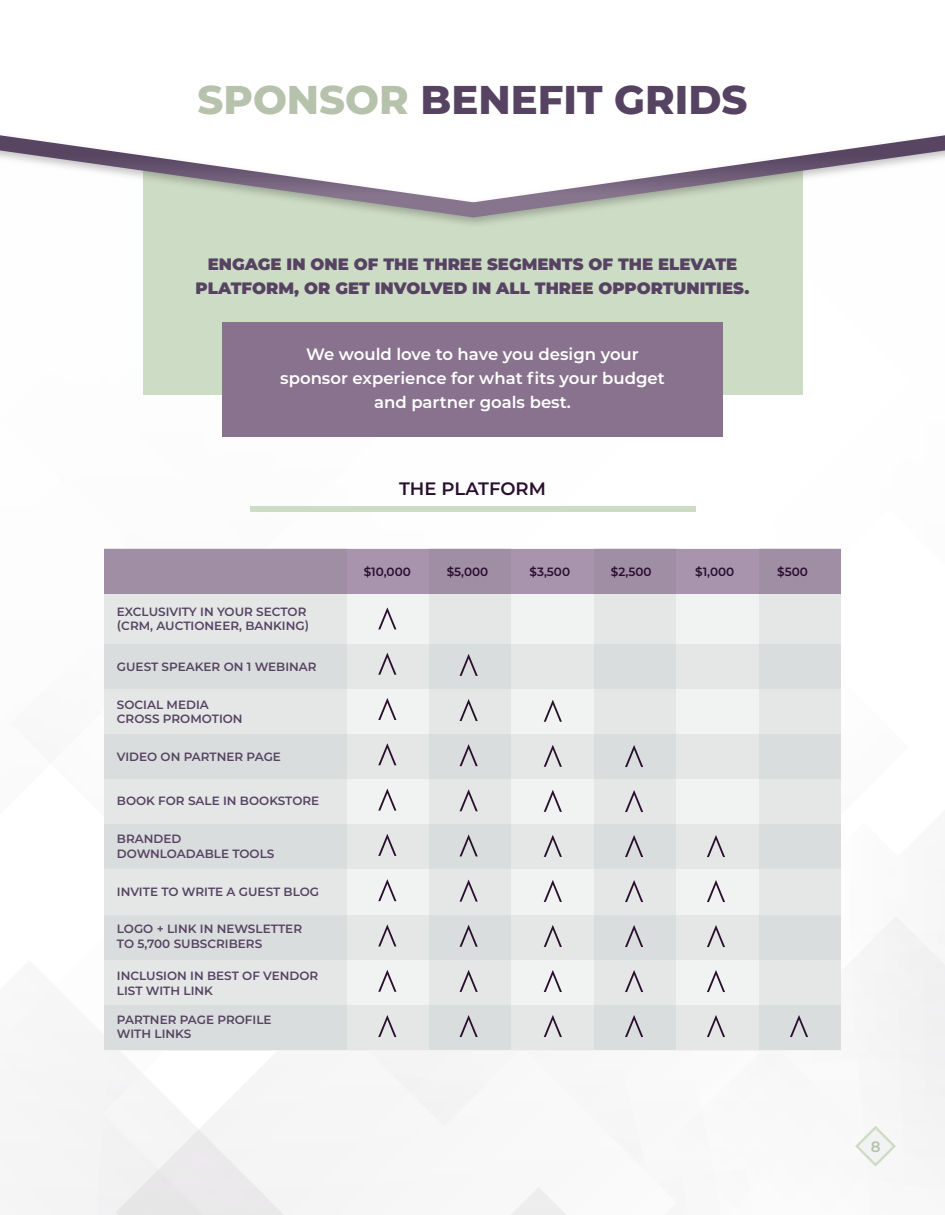
<style>
.page{position:relative;width:945px;height:1215px;background:#fff}
.page>*{position:absolute;margin:0;border:0;box-sizing:border-box;transform-origin:0 0}
.t1{font:800 40.05px "Montserrat";color:#564362}
.t2{font:600 18px "Montserrat";color:#290f2d}
.t3{font:600 16.5px/24px "Montserrat";color:#fff;text-align:center}
.t4{font:900 16.5px/24px "Montserrat";color:#564362;text-align:center}
.t5{font:600 15px "Montserrat";color:#b6c2ab}
.t6{font:600 12px/14.4px "Montserrat";color:#564362}
.t7{font:600 12px "Montserrat";color:#290f2d}
.s1{color:#b6c2ab}
</style>
<div class="page">
<svg style="left:855px;top:1125px;width:41px;height:42px"></svg>
<div style="left:143px;top:146px;width:659px;height:249px;background:#cddcc5"></div>
<svg style="left:0;top:135px;width:945px;height:90px"></svg>
<div style="left:222px;top:322px;width:501px;height:115px;background:#88728d"></div>
<div style="left:250px;top:506px;width:445px;height:5px;background:#cddcc5"></div>
<div style="left:104px;top:549px;width:737px;height:502px;background:#f1f2f2"></div>
<div style="left:104px;top:549px;width:243px;height:501px;background:#e5e7e7"></div>
<div style="left:429px;top:549px;width:82px;height:501px;background:#e5e7e7"></div>
<div style="left:594px;top:549px;width:82px;height:501px;background:#e5e7e7"></div>
<div style="left:759px;top:549px;width:82px;height:501px;background:#e5e7e7"></div>
<div style="left:104px;top:549px;width:737px;height:44px;background:#9f8ea4"></div>
<div style="left:104px;top:644px;width:737px;height:45px;background:#dadddd"></div>
<div style="left:104px;top:734px;width:737px;height:45px;background:#dadddd"></div>
<div style="left:104px;top:825px;width:737px;height:44px;background:#dadddd"></div>
<div style="left:104px;top:915px;width:737px;height:45px;background:#dadddd"></div>
<div style="left:104px;top:1005px;width:737px;height:45px;background:#dadddd"></div>
<svg style="left:378px;top:608px;width:18px;height:21px"></svg>
<svg style="left:378px;top:653px;width:18px;height:22px"></svg>
<svg style="left:378px;top:698px;width:18px;height:22px"></svg>
<svg style="left:378px;top:743px;width:18px;height:22px"></svg>
<svg style="left:378px;top:789px;width:18px;height:22px"></svg>
<svg style="left:378px;top:834px;width:18px;height:22px"></svg>
<svg style="left:378px;top:879px;width:18px;height:22px"></svg>
<svg style="left:378px;top:925px;width:18px;height:21px"></svg>
<svg style="left:378px;top:970px;width:18px;height:22px"></svg>
<svg style="left:378px;top:1015px;width:18px;height:22px"></svg>
<svg style="left:460px;top:654px;width:18px;height:22px"></svg>
<svg style="left:460px;top:699px;width:18px;height:22px"></svg>
<svg style="left:460px;top:744px;width:18px;height:22px"></svg>
<svg style="left:460px;top:789px;width:18px;height:22px"></svg>
<svg style="left:460px;top:835px;width:18px;height:21px"></svg>
<svg style="left:460px;top:880px;width:18px;height:22px"></svg>
<svg style="left:460px;top:925px;width:18px;height:22px"></svg>
<svg style="left:460px;top:970px;width:18px;height:22px"></svg>
<svg style="left:460px;top:1015px;width:18px;height:22px"></svg>
<svg style="left:544px;top:700px;width:18px;height:22px"></svg>
<svg style="left:544px;top:745px;width:18px;height:22px"></svg>
<svg style="left:544px;top:790px;width:18px;height:22px"></svg>
<svg style="left:544px;top:835px;width:18px;height:22px"></svg>
<svg style="left:544px;top:880px;width:18px;height:22px"></svg>
<svg style="left:544px;top:925px;width:18px;height:22px"></svg>
<svg style="left:544px;top:970px;width:18px;height:22px"></svg>
<svg style="left:544px;top:1015px;width:18px;height:22px"></svg>
<svg style="left:625px;top:745px;width:18px;height:22px"></svg>
<svg style="left:625px;top:790px;width:18px;height:22px"></svg>
<svg style="left:625px;top:835px;width:18px;height:22px"></svg>
<svg style="left:625px;top:880px;width:18px;height:22px"></svg>
<svg style="left:625px;top:925px;width:18px;height:22px"></svg>
<svg style="left:625px;top:970px;width:18px;height:22px"></svg>
<svg style="left:625px;top:1015px;width:18px;height:22px"></svg>
<svg style="left:707px;top:654px;width:134px;height:203px"></svg>
<svg style="left:707px;top:880px;width:18px;height:22px"></svg>
<svg style="left:707px;top:925px;width:18px;height:22px"></svg>
<svg style="left:707px;top:970px;width:18px;height:22px"></svg>
<svg style="left:707px;top:1015px;width:18px;height:22px"></svg>
<svg style="left:790px;top:1015px;width:18px;height:22px"></svg>
<h1 class="t1" style="left:197px;top:70px;width:552px"><span class="s1">SPONSOR</span> BENEFIT GRIDS</h1>
<h3 class="t4" style="left:196px;top:251px;width:555px">ENGAGE IN ONE OF THE THREE SEGMENTS OF THE ELEVATE<br>PLATFORM, OR GET INVOLVED IN ALL THREE OPPORTUNITIES.</h3>
<h3 class="t3" style="left:280px;top:342px;width:386px">We would love to have you design your sponsor experience for what fits your budget and partner goals best.</h3>
<h2 class="t2" style="left:399px;top:476px;width:148px">THE PLATFORM</h2>
<p class="t6" style="left:117px;top:604px;width:194px">EXCLUSIVITY IN YOUR SECTOR (CRM, AUCTIONEER, BANKING)</p>
<p class="t6" style="left:117px;top:659px;width:201px">GUEST SPEAKER ON 1 WEBINAR</p>
<p class="t6" style="left:117px;top:697px;width:127px">SOCIAL MEDIA<br>CROSS PROMOTION</p>
<p class="t6" style="left:117px;top:749px;width:166px">VIDEO ON PARTNER PAGE</p>
<p class="t6" style="left:117px;top:793px;width:204px">BOOK FOR SALE IN BOOKSTORE</p>
<p class="t6" style="left:117px;top:831px;width:159px">BRANDED<br>DOWNLOADABLE TOOLS</p>
<p class="t6" style="left:117px;top:884px;width:204px">INVITE TO WRITE A GUEST BLOG</p>
<p class="t6" style="left:117px;top:921px;width:187px">LOGO + LINK IN NEWSLETTER<br>TO 5,700 SUBSCRIBERS</p>
<p class="t6" style="left:117px;top:968px;width:203px">INCLUSION IN BEST OF VENDOR<br>LIST WITH LINK</p>
<p class="t6" style="left:117px;top:1012px;width:156px">PARTNER PAGE PROFILE<br>WITH LINKS</p>
<p class="t7" style="left:364px;top:563px;width:48px">$10,000</p>
<p class="t7" style="left:447px;top:563px;width:43px">$5,000</p>
<p class="t7" style="left:530px;top:563px;width:42px">$3,500</p>
<p class="t7" style="left:611px;top:563px;width:42px">$2,500</p>
<p class="t7" style="left:695px;top:563px;width:41px">$1,000</p>
<p class="t7" style="left:777px;top:563px;width:32px">$500</p>
<p class="t5" style="left:871px;top:1136px;width:11px">8</p>
</div>
